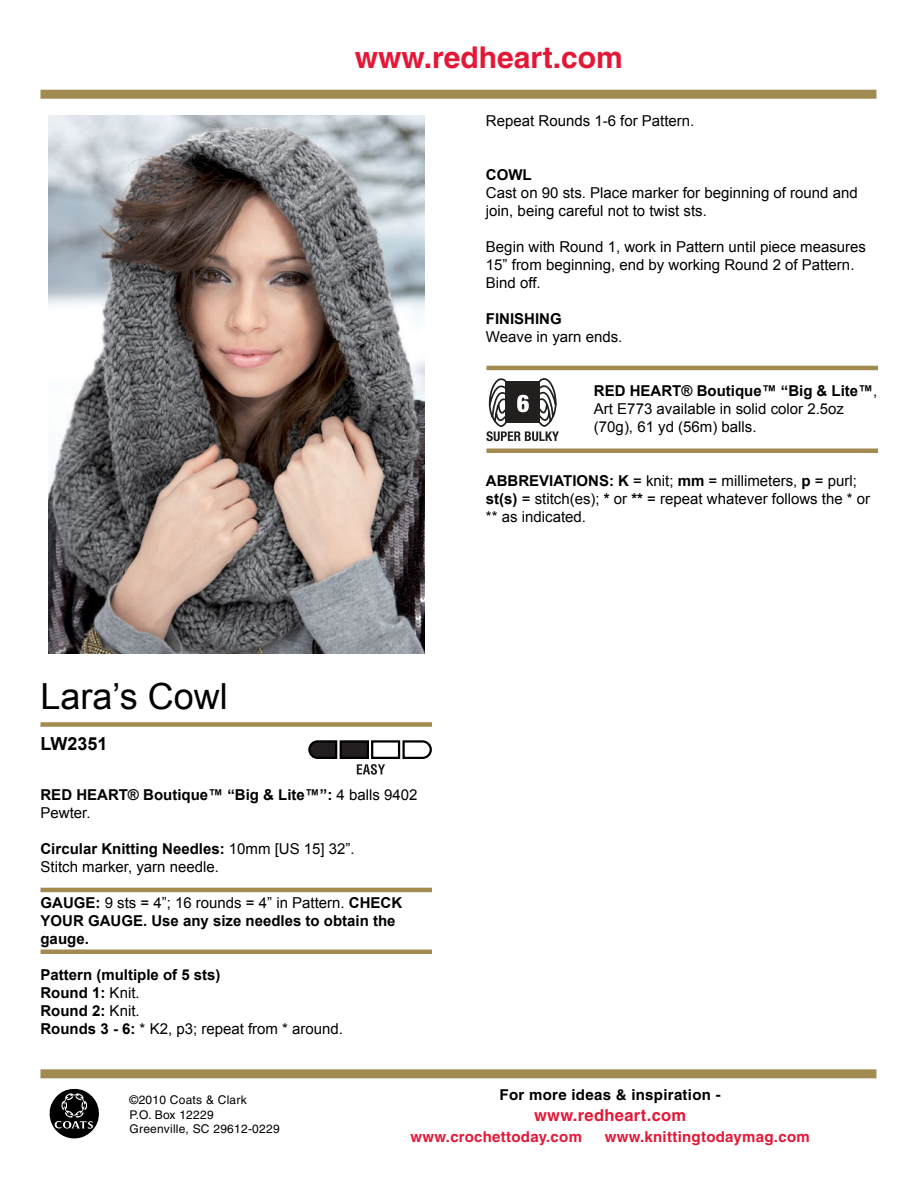
<style>
.page{position:relative;width:918px;height:1188px;background:#fff}
.page>*{position:absolute;margin:0;border:0;box-sizing:border-box;transform-origin:0 0}
.t1{font:36px "Arial";color:#000}
.t2{font:700 30px "Helvetica";color:#e31837}
.t3{font:700 18px "Arial";color:#000}
.t4{font:700 16.5px "Helvetica";letter-spacing:.02em;color:#e31837}
.t5{font:15px/18px "Arial";color:#000}
.t6{font:700 15px/18px "Arial";color:#000}
.t7{font:700 15px "Helvetica";letter-spacing:.02em;color:#e31837}
.t8{font:700 15px "Helvetica";letter-spacing:.02em;color:#000}
.t9{font:12px/14.4px "Helvetica";letter-spacing:.02em;color:#000}
.s1{font-weight:700}
.s2{font-weight:400}
</style>
<div class="page">
<div style="left:40px;top:90px;width:836px;height:9px;background:#a18b50"></div>
<div style="left:40px;top:1069px;width:836px;height:9px;background:#a18b50"></div>
<svg style="left:49px;top:1088px;width:50px;height:51px"></svg>
<img style="left:48px;top:116px;width:376px;height:538px">
<div style="left:40px;top:722px;width:392px;height:5px;background:#a18b50"></div>
<svg style="left:308px;top:740px;width:124px;height:35px"></svg>
<hr style="left:40px;top:888px;width:392px;height:4px;background:#a18b50">
<hr style="left:40px;top:950px;width:392px;height:4px;background:#a18b50">
<hr style="left:486px;top:366px;width:392px;height:4px;background:#a18b50">
<div style="left:486px;top:448px;width:392px;height:5px;background:#a18b50"></div>
<svg style="left:486px;top:378px;width:73px;height:63px"></svg>
<h2 class="t2" style="left:355px;top:39px;width:269px">www.redheart.com</h2>
<p class="t5" style="left:486px;top:112px;width:210px">Repeat Rounds 1-6 for Pattern.</p>
<p class="t6" style="left:486px;top:166px;width:47px">COWL</p>
<p class="t5" style="left:486px;top:184px;width:373px">Cast on 90 sts. Place marker for beginning of round and join, being careful not to twist sts.</p>
<p class="t5" style="left:486px;top:238px;width:382px">Begin with Round 1, work in Pattern until piece measures<br>15” from beginning, end by working Round 2 of Pattern.<br>Bind off.</p>
<p class="t6" style="left:486px;top:310px;width:77px">FINISHING</p>
<p class="t5" style="left:486px;top:328px;width:138px">Weave in yarn ends.</p>
<p class="t5" style="left:594px;top:382px;width:285px"><span class="s1">RED HEART® Boutique™ “Big &amp; Lite™</span>,<br>Art E773 available in solid color 2.5oz (70g), 61 yd (56m) balls.</p>
<h1 class="t1" style="left:40px;top:676px;width:189px">Lara’s Cowl</h1>
<p class="t3" style="left:40px;top:733px;width:69px">LW2351</p>
<p class="t6" style="left:40px;top:785px;width:378px">RED HEART® Boutique™ “Big &amp; Lite™”: <span class="s2">4 balls 9402<br>Pewter.</span></p>
<p class="t5" style="left:40px;top:839px;width:316px"><span class="s1">Circular Knitting Needles:</span> 10mm [US 15] 32”.<br>Stitch marker, yarn needle.</p>
<p class="t6" style="left:40px;top:893px;width:363px">GAUGE: <span class="s2">9 sts = 4”; 16 rounds = 4” in Pattern.</span> CHECK<br>YOUR GAUGE. Use any size needles to obtain the gauge.</p>
<p class="t6" style="left:40px;top:965px;width:304px">Pattern (multiple of 5 sts)<br>Round 1: <span class="s2">Knit.<br></span>Round 2: <span class="s2">Knit.<br></span>Rounds 3 - 6: <span class="s2">* K2, p3; repeat from * around.</span></p>
<p class="t6" style="left:486px;top:472px;width:22px">Abbre</p>
<p class="t6" style="left:539px;top:472px;width:20px">viations</p>
<p class="t5" style="left:486px;top:472px;width:386px;text-indent:123px"><span class="s1">: K</span> = knit; <span class="s1">mm</span> = millimeters, <span class="s1">p</span> = purl; <span class="s1">st(s)</span> = stitch(es); <span class="s1">*</span> or <span class="s1">**</span> = repeat whatever follows the * or ** as indicated.</p>
<p class="t9" style="left:130px;top:1093px;width:152px">©2010 Coats &amp; Clark<br>P.O. Box 12229<br>Greenville, SC 29612-0229</p>
<p class="t8" style="left:500px;top:1086px;width:223px">For more ideas &amp; inspiration -</p>
<p class="t4" style="left:534px;top:1105px;width:154px">www.redheart.com</p>
<p class="t7" style="left:411px;top:1128px;width:173px">www.crochettoday.com</p>
<p class="t7" style="left:605px;top:1128px;width:207px">www.knittingtodaymag.com</p>
</div>
